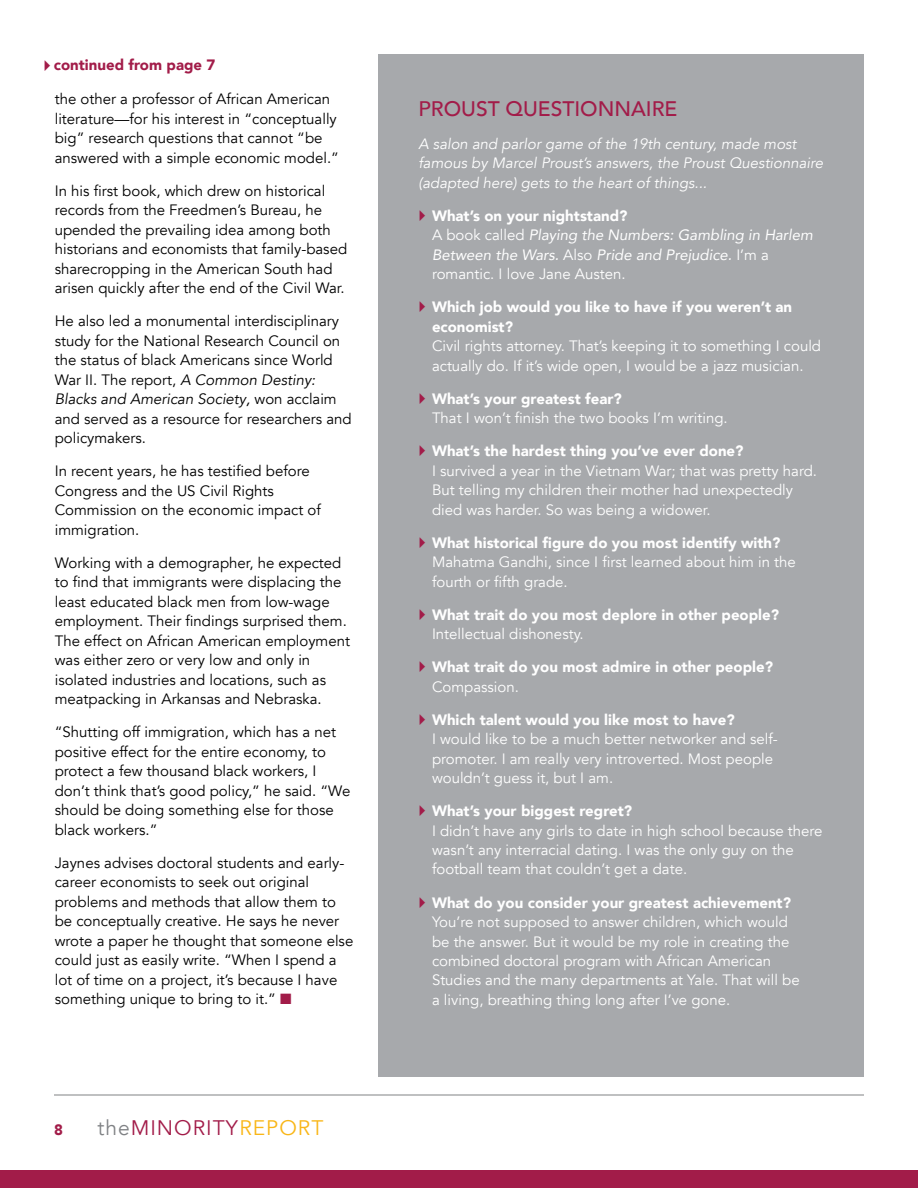
<style>
.page{position:relative;width:918px;height:1188px;background:#fff}
.page>*{position:absolute;margin:0;border:0;box-sizing:border-box;transform-origin:0 0}
.t1{font:500 21px "Avenir";color:#a21c49}
.t2{font:21px "Avenir";letter-spacing:.05em;color:#a21c49}
.t3{font:15px/19.5px "Avenir";color:#000}
.t4{font:15px/19.5px "Avenir";color:#fff}
.t5{font:900 15px/19.5px "Avenir";color:#fff}
.t6{font:italic 15px/19.5px "Avenir";color:#fff}
.t7{font:italic 15px/19.5px "Avenir";color:#fff}
.t8{font:900 15px "Avenir";color:#a21c49}
.s1{font-style:italic}
.s2{color:#a21c49}
.s3{color:#808285}
.s4{color:#f9b617}
.s5{font-weight:900;font-style:normal}
.s6{font-style:normal}
</style>
<div class="page">
<hr style="left:54px;top:1095px;width:810px;height:1px;background:#808285">
<div style="left:0;top:1171px;width:918px;height:17px;background:#a21c49"></div>
<div style="left:378px;top:54px;width:486px;height:1023px;background:#a7a9ac"></div>
<p class="t8" style="left:54px;top:52px;width:163px">continued from page 7</p>
<p class="t3" style="left:55px;top:90px;width:286px">the other a professor of African American literature—for his interest in “conceptually big” research questions that cannot “be answered with a simple economic model.”</p>
<p class="t3" style="left:55px;top:181px;width:294px">In his first book, which drew on historical records from the Freedmen’s Bureau, he upended the prevailing idea among both historians and economists that family-based sharecropping in the American South had arisen quickly after the end of the Civil War.</p>
<p class="t3" style="left:55px;top:312px;width:298px">He also led a monumental interdisciplinary study for the National Research Council on the status of black Americans since World War II. The report, <span class="s1">A Common Destiny:<br>Blacks and American Society</span><span class="s1">,</span> won acclaim and served as a resource for researchers and policymakers.</p>
<p class="t3" style="left:55px;top:462px;width:268px">In recent years, he has testified before<br>Congress and the US Civil Rights<br>Commission on the economic impact of immigration.</p>
<p class="t3" style="left:55px;top:553px;width:297px">Working with a demographer, he expected to find that immigrants were displacing the least educated black men from low-wage employment. Their findings surprised them.<br>The effect on African American employment was either zero or very low and only in isolated industries and locations, such as meatpacking in Arkansas and Nebraska.</p>
<p class="t3" style="left:55px;top:723px;width:297px">“Shutting off immigration, which has a net positive effect for the entire economy, to protect a few thousand black workers, I don’t think that’s good policy,” he said. “We should be doing something else for those black workers.”</p>
<p class="t3" style="left:55px;top:853px;width:300px">Jaynes advises doctoral students and early&shy;career economists to seek out original problems and methods that allow them to be conceptually creative. He says he never wrote a paper he thought that someone else could just as easily write. “When I spend a lot of time on a project, it’s because I have something unique to bring to it.” <span class="s2">■</span></p>
<p class="t8" style="left:54px;top:1117px;width:10px">8</p>
<h1 class="t2" style="left:97px;top:1115px;width:228px"><span class="s3">the</span>MINORITY<span class="s4">REPORT</span></h1>
<h1 class="t1" style="left:418px;top:90px;width:260px">PROUST QUESTIONNAIRE</h1>
<p class="t6" style="left:418px;top:134px;width:406px">A salon and parlor game of the 19th century, made most famous by Marcel Proust’s answers, the Proust Questionnaire (adapted here) gets to the heart of things...</p>
<p class="t7" style="left:432px;top:205px;width:382px"><span class="s5">What’s on your nightstand?<br></span><span class="s6">A book called</span> Playing the Numbers: Gambling in Harlem Between the Wars. <span class="s6">Also</span> Pride and Prejudice. <span class="s6">I’m a romantic. I love Jane Austen.</span></p>
<p class="t5" style="left:432px;top:297px;width:362px">Which job would you like to have if you weren’t an economist?</p>
<p class="t4" style="left:432px;top:336px;width:391px">Civil rights attorney. That’s keeping it to something I could actually do. If it’s wide open, I would be a jazz musician.</p>
<p class="t5" style="left:432px;top:388px;width:191px">What’s your greatest fear?</p>
<p class="t4" style="left:432px;top:408px;width:297px">That I won’t finish the two books I’m writing.</p>
<p class="t5" style="left:432px;top:441px;width:313px">What’s the hardest thing you’ve ever done?</p>
<p class="t4" style="left:432px;top:461px;width:387px">I survived a year in the Vietnam War; that was pretty hard.<br>But telling my children their mother had unexpectedly died was harder. So was being a widower.</p>
<p class="t5" style="left:432px;top:532px;width:350px">What historical figure do you most identify with?</p>
<p class="t4" style="left:432px;top:552px;width:365px">Mahatma Gandhi, since I first learned about him in the fourth or fifth grade.</p>
<p class="t5" style="left:432px;top:604px;width:349px">What trait do you most deplore in other people?</p>
<p class="t4" style="left:432px;top:624px;width:153px">Intellectual dishonesty.</p>
<p class="t5" style="left:432px;top:657px;width:343px">What trait do you most admire in other people?</p>
<p class="t4" style="left:432px;top:677px;width:88px">Compassion.</p>
<p class="t5" style="left:432px;top:709px;width:304px">Which talent would you like most to have?</p>
<p class="t4" style="left:432px;top:729px;width:347px">I would like to be a much better networker and self&shy;promoter. I am really very introverted. Most people wouldn’t guess it, but I am.</p>
<p class="t5" style="left:432px;top:801px;width:202px">What’s your biggest regret?</p>
<p class="t4" style="left:432px;top:821px;width:392px">I didn’t have any girls to date in high school because there wasn’t any interracial dating. I was the only guy on the football team that couldn’t get a date.</p>
<p class="t5" style="left:432px;top:892px;width:361px">What do you consider your greatest achievement?</p>
<p class="t4" style="left:432px;top:912px;width:369px">You’re not supposed to answer children, which would be the answer. But it would be my role in creating the combined doctoral program with African American Studies and the many departments at Yale. That will be a living, breathing thing long after I’ve gone.</p>
</div>
